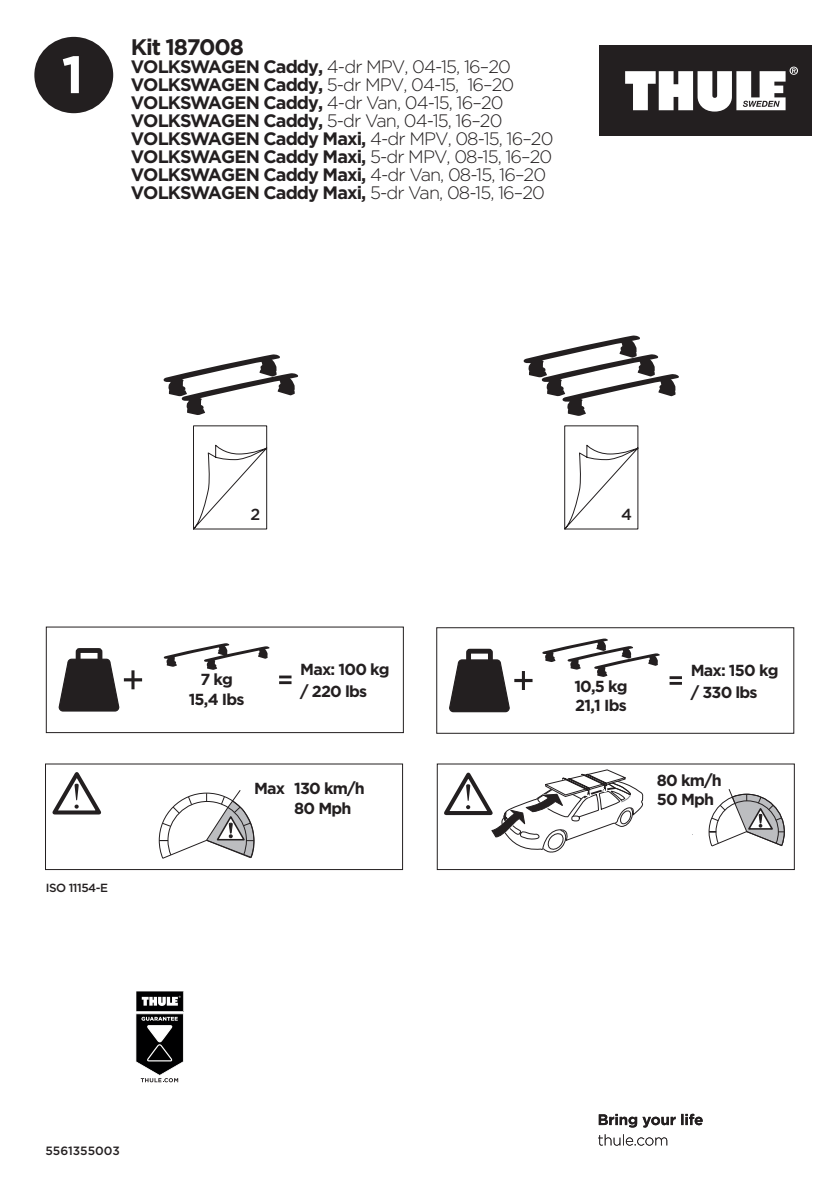
<style>
.page{position:relative;width:840px;height:1191px;background:#fff}
.page>*{position:absolute;margin:0;border:0;box-sizing:border-box;transform-origin:0 0}
.t1{font:700 52.4px "Thule";color:#fff}
.t2{font:700 22.4px "Thule";letter-spacing:-.05em;color:#231f20}
.t3{font:700 18px "Thule";letter-spacing:-.05em;color:#231f20}
.t4{font:300 18px "Thule";letter-spacing:-.05em;color:#231f20}
.t5{font:700 16px "Thule";letter-spacing:-.05em;color:#231f20}
.t6{font:500 16px "Thule";color:#231f20}
.t7{font:500 12px "Thule";color:#231f20}
.t8{font:500 11.8px "Thule";letter-spacing:-.04em;color:#231f20}
.s1{font-weight:700}
.s2{font-weight:300}
</style>
<div class="page">
<div style="left:35px;top:38px;width:77px;height:74px;background:#231f20;border-radius:50%"></div>
<div style="left:34px;top:37px;width:79px;height:76px;border:2px solid #231f20;border-radius:50%"></div>
<svg style="left:708px;top:789px;width:76px;height:57px"></svg>
<svg style="left:444px;top:769px;width:198px;height:83px"></svg>
<svg style="left:52px;top:772px;width:50px;height:43px"></svg>
<svg style="left:158px;top:790px;width:97px;height:69px"></svg>
<div style="left:599px;top:45px;width:212px;height:91px;background:#231f20"></div>
<svg style="left:625px;top:67px;width:172px;height:45px"></svg>
<svg style="left:598px;top:1134px;width:68px;height:11px"></svg>
<svg style="left:598px;top:1113px;width:104px;height:14px"></svg>
<svg style="left:136px;top:991px;width:48px;height:91px"></svg>
<svg style="left:193px;top:425px;width:75px;height:105px"></svg>
<svg style="left:564px;top:425px;width:75px;height:105px"></svg>
<svg style="left:163px;top:354px;width:135px;height:61px"></svg>
<svg style="left:523px;top:335px;width:155px;height:81px"></svg>
<div style="left:46px;top:627px;width:357px;height:106px;border:1px solid #231f20"></div>
<div style="left:76px;top:648px;width:26px;height:16px;border:5px solid #231f20"></div>
<svg style="left:58px;top:658px;width:84px;height:54px"></svg>
<svg style="left:279px;top:675px;width:12px;height:9px"></svg>
<svg style="left:163px;top:643px;width:106px;height:27px"></svg>
<div style="left:436px;top:627px;width:357px;height:106px;border:1px solid #231f20"></div>
<div style="left:466px;top:649px;width:26px;height:16px;border:5px solid #231f20"></div>
<svg style="left:449px;top:658px;width:83px;height:55px"></svg>
<svg style="left:669px;top:676px;width:12px;height:9px"></svg>
<svg style="left:542px;top:638px;width:117px;height:39px"></svg>
<p class="t1" style="left:61px;top:43px;width:24px">1</p>
<p class="t2" style="left:131px;top:34px;width:115px">Kit 187008</p>
<p class="t4" style="left:131px;top:55px;width:381px"><span class="s1">VOLKSWAGEN Caddy,</span> 4-dr MPV, 04-15, 16–20</p>
<p class="t4" style="left:131px;top:73px;width:385px"><span class="s1">VOLKSWAGEN Caddy,</span> 5-dr MPV, 04-15, 16–20</p>
<p class="t4" style="left:131px;top:91px;width:374px"><span class="s1">VOLKSWAGEN Caddy,</span> 4-dr Van, 04-15, 16–20</p>
<p class="t4" style="left:131px;top:109px;width:373px"><span class="s1">VOLKSWAGEN Caddy,</span> 5-dr Van, 04-15, 16–20</p>
<p class="t3" style="left:131px;top:128px;width:424px">VOLKSWAGEN Caddy Maxi, <span class="s2">4-dr MPV, 08-15, 16–20</span></p>
<p class="t3" style="left:131px;top:146px;width:423px">VOLKSWAGEN Caddy Maxi, <span class="s2">5-dr MPV, 08-15, 16–20</span></p>
<p class="t3" style="left:131px;top:164px;width:416px">VOLKSWAGEN Caddy Maxi, <span class="s2">4-dr Van, 08-15, 16–20</span></p>
<p class="t3" style="left:131px;top:182px;width:415px">VOLKSWAGEN Caddy Maxi, <span class="s2">5-dr Van, 08-15, 16–20</span></p>
<p class="t8" style="left:46px;top:880px;width:64px">ISO 11154-E</p>
<p class="t6" style="left:250px;top:504px;width:11px">2</p>
<p class="t6" style="left:620px;top:504px;width:12px">4</p>
<p class="t5" style="left:200px;top:670px;width:34px">7 kg</p>
<p class="t5" style="left:188px;top:689px;width:57px">15,4 Ibs</p>
<p class="t5" style="left:300px;top:660px;width:91px">Max: 100 kg</p>
<p class="t5" style="left:300px;top:681px;width:68px">/ 220 lbs</p>
<p class="t5" style="left:254px;top:779px;width:112px">Max 130 km/h</p>
<p class="t5" style="left:294px;top:798px;width:59px">80 Mph</p>
<p class="t5" style="left:574px;top:676px;width:55px">10,5 kg</p>
<p class="t5" style="left:575px;top:695px;width:53px">21,1 Ibs</p>
<p class="t5" style="left:690px;top:661px;width:89px">Max: 150 kg</p>
<p class="t5" style="left:690px;top:682px;width:68px">/ 330 lbs</p>
<p class="t5" style="left:656px;top:771px;width:66px">80 km/h</p>
<p class="t5" style="left:656px;top:790px;width:59px">50 Mph</p>
<p class="t7" style="left:45px;top:1143px;width:76px">5561355003</p>
</div>
